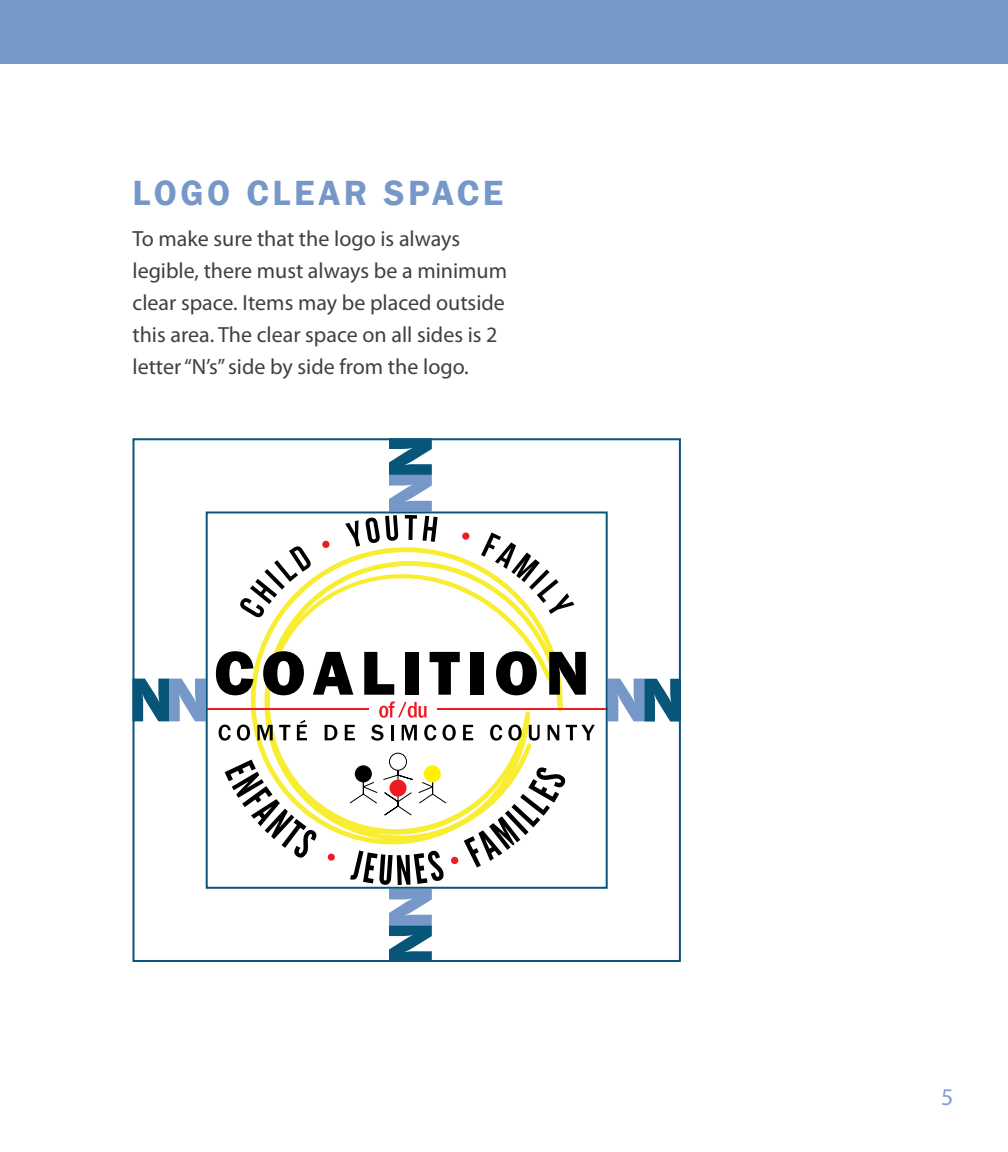
<style>
.page{position:relative;width:1008px;height:1152px;background:#fff}
.page>*{position:absolute;margin:0;border:0;box-sizing:border-box;transform-origin:0 0}
.t1{font:600 36px "Franklin Gothic";letter-spacing:.1em;color:#7698c9}
.t2{font:24px "Myriad Pro";color:#82a0ce}
.t3{font:22px/32px "Myriad Pro";color:#404042}
</style>
<div class="page">
<div style="left:0;top:0;width:1008px;height:63px;background:#7698c9"></div>
<svg style="left:225px;top:760px;width:83px;height:98px"></svg>
<svg style="left:466px;top:776px;width:100px;height:92px"></svg>
<svg style="left:250px;top:547px;width:313px;height:299px"></svg>
<svg style="left:216px;top:651px;width:37px;height:44px"></svg>
<svg style="left:263px;top:651px;width:41px;height:44px"></svg>
<svg style="left:313px;top:652px;width:40px;height:43px"></svg>
<svg style="left:364px;top:652px;width:30px;height:43px"></svg>
<div style="left:406px;top:652px;width:13px;height:43px;background:#000"></div>
<svg style="left:430px;top:652px;width:30px;height:43px"></svg>
<div style="left:470px;top:652px;width:14px;height:43px;background:#000"></div>
<svg style="left:496px;top:651px;width:41px;height:44px"></svg>
<svg style="left:549px;top:652px;width:37px;height:43px"></svg>
<hr style="left:206px;top:708px;width:163px;height:2px;background:#ed1c24">
<hr style="left:437px;top:708px;width:171px;height:2px;background:#ed1c24">
<svg style="left:379px;top:701px;width:48px;height:17px"></svg>
<svg style="left:219px;top:725px;width:12px;height:16px"></svg>
<svg style="left:237px;top:725px;width:13px;height:16px"></svg>
<svg style="left:257px;top:725px;width:16px;height:15px"></svg>
<svg style="left:279px;top:725px;width:11px;height:15px"></svg>
<svg style="left:297px;top:720px;width:10px;height:20px"></svg>
<svg style="left:325px;top:725px;width:12px;height:15px"></svg>
<svg style="left:345px;top:725px;width:10px;height:15px"></svg>
<svg style="left:371px;top:725px;width:13px;height:16px"></svg>
<svg style="left:391px;top:725px;width:2px;height:15px"></svg>
<svg style="left:402px;top:725px;width:15px;height:15px"></svg>
<svg style="left:424px;top:725px;width:12px;height:16px"></svg>
<svg style="left:443px;top:725px;width:13px;height:16px"></svg>
<svg style="left:463px;top:725px;width:10px;height:15px"></svg>
<svg style="left:490px;top:725px;width:12px;height:16px"></svg>
<svg style="left:508px;top:725px;width:14px;height:16px"></svg>
<svg style="left:529px;top:725px;width:11px;height:16px"></svg>
<svg style="left:548px;top:725px;width:11px;height:15px"></svg>
<svg style="left:566px;top:725px;width:29px;height:15px"></svg>
<svg style="left:240px;top:546px;width:72px;height:72px"></svg>
<svg style="left:481px;top:532px;width:93px;height:82px"></svg>
<svg style="left:322px;top:540px;width:8px;height:8px"></svg>
<div style="left:462px;top:532px;width:7px;height:8px;background:#ed1c24;border-radius:50%"></div>
<div style="left:328px;top:854px;width:7px;height:7px;background:#ed1c24;border-radius:50%"></div>
<div style="left:451px;top:857px;width:7px;height:7px;background:#ed1c24;border-radius:50%"></div>
<svg style="left:355px;top:765px;width:17px;height:17px"></svg>
<div style="left:389px;top:753px;width:18px;height:17px;background:#fff;border-radius:50%"></div>
<div style="left:389px;top:753px;width:18px;height:18px;border:1px solid #000;border-radius:50%"></div>
<svg style="left:349px;top:768px;width:98px;height:48px"></svg>
<div style="left:424px;top:765px;width:17px;height:17px;background:#fff100;border-radius:50%"></div>
<svg style="left:608px;top:679px;width:70px;height:43px"></svg>
<svg style="left:345px;top:441px;width:93px;height:106px"></svg>
<svg style="left:350px;top:850px;width:94px;height:109px"></svg>
<svg style="left:135px;top:679px;width:71px;height:42px"></svg>
<div style="left:206px;top:511px;width:402px;height:378px;border:2px solid #075578"></div>
<div style="left:132px;top:438px;width:549px;height:524px;border:2px solid #075578"></div>
<h1 class="t1" style="left:132px;top:178px;width:373px">LOGO CLEAR SPACE</h1>
<p class="t3" style="left:132px;top:225px;width:376px">To make sure that the logo is always legible, there must always be a minimum clear space. Items may be placed outside this area. The clear space on all sides is 2 letter “N’s” side by side from the logo.</p>
<p class="t2" style="left:941px;top:1088px;width:14px">5</p>
</div>
